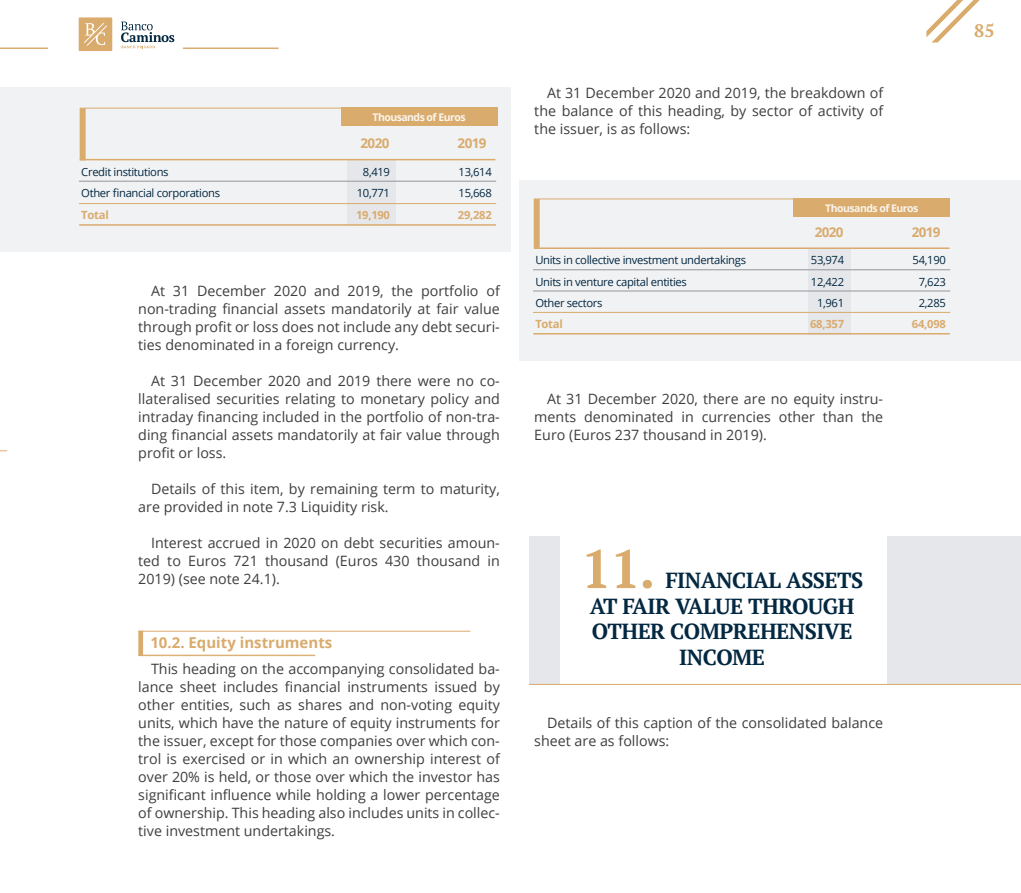
<style>
.page{position:relative;width:1021px;height:893px;background:#fff}
.page>*{position:absolute;margin:0;border:0;box-sizing:border-box;transform-origin:0 0}
.t1{font:700 54px "PT Serif";color:#d9ab6d}
.t2{font:700 21.75px "PT Serif";letter-spacing:-.025em;color:#032841}
.t3{font:700 18px "PT Serif";color:#d9ab6d}
.t4{font:700 15px "Open Sans";color:#d9ab6d}
.t5{font:14.25px/18px "Open Sans";color:#3e3e3f;text-align:justify}
.t6{font:700 13.5px "Open Sans";letter-spacing:-.05em;color:#d9ab6d}
.t7{font:11.25px "Open Sans";letter-spacing:-.03em;color:#032841}
.t8{font:700 11.25px "Open Sans";letter-spacing:-.025em;color:#d9ab6d}
.t9{font:700 10.5px "Open Sans";letter-spacing:-.05em;color:#faf5ed}
</style>
<div class="page">
<svg style="left:926px;top:0;width:54px;height:43px"></svg>
<hr style="left:183px;top:48px;width:95px;height:1px;background:#d9ab6d">
<hr style="left:0;top:48px;width:48px;height:1px;background:#d9ab6d">
<div style="left:79px;top:17px;width:33px;height:34px;background:#d9ab6d"></div>
<svg style="left:84px;top:23px;width:23px;height:23px"></svg>
<svg style="left:121px;top:22px;width:53px;height:26px"></svg>
<hr style="left:0;top:244px;width:1px;height:206px;background:#e5e7ea">
<div style="left:0;top:87px;width:510px;height:165px;background:#f1f2f4"></div>
<div style="left:347px;top:159px;width:49px;height:67px;background:#e5e7ea"></div>
<hr style="left:79px;top:181px;width:417px;height:1px;background:#939598">
<hr style="left:79px;top:203px;width:417px;height:1px;background:#d9ab6d">
<hr style="left:79px;top:224px;width:417px;height:2px;background:#d9ab6d">
<hr style="left:80px;top:159px;width:415px;height:1px;background:#d9ab6d">
<div style="left:340px;top:108px;width:157px;height:18px;background:#d9ab6d"></div>
<hr style="left:80px;top:108px;width:410px;height:1px;background:#d9ab6d">
<svg style="left:80px;top:108px;width:6px;height:51px"></svg>
<hr style="left:138px;top:655px;width:177px;height:1px;background:#ddb279">
<hr style="left:139px;top:631px;width:331px;height:1px;background:#d9ab6d">
<svg style="left:138px;top:631px;width:5px;height:25px"></svg>
<div style="left:519px;top:180px;width:501px;height:180px;background:#f1f2f4"></div>
<div style="left:807px;top:248px;width:43px;height:86px;background:#e5e7ea"></div>
<div style="left:793px;top:199px;width:157px;height:18px;background:#d9ab6d"></div>
<hr style="left:533px;top:270px;width:416px;height:1px;background:#939598">
<hr style="left:533px;top:291px;width:416px;height:1px;background:#939598">
<hr style="left:533px;top:312px;width:416px;height:1px;background:#d9ab6d">
<hr style="left:533px;top:333px;width:416px;height:1px;background:#d9ab6d">
<hr style="left:533px;top:247px;width:416px;height:2px;background:#d9ab6d">
<hr style="left:534px;top:199px;width:409px;height:1px;background:#d9ab6d">
<svg style="left:533px;top:199px;width:6px;height:49px"></svg>
<div style="left:529px;top:536px;width:30px;height:148px;background:#e5e7ea"></div>
<div style="left:886px;top:536px;width:134px;height:148px;background:#e5e7ea"></div>
<hr style="left:529px;top:684px;width:491px;height:1px;background:#d9ab6d">
<p class="t9" style="left:372px;top:110px;width:95px">Thousands of Euros</p>
<p class="t6" style="left:360px;top:134px;width:30px">2020</p>
<p class="t6" style="left:457px;top:134px;width:30px">2019</p>
<p class="t7" style="left:81px;top:164px;width:89px">Credit institutions</p>
<p class="t7" style="left:363px;top:164px;width:29px">8,419</p>
<p class="t7" style="left:458px;top:164px;width:35px">13,614</p>
<p class="t7" style="left:81px;top:185px;width:140px">Other financial corporations</p>
<p class="t7" style="left:357px;top:185px;width:35px">10,771</p>
<p class="t7" style="left:458px;top:185px;width:35px">15,668</p>
<p class="t8" style="left:81px;top:207px;width:29px">Total</p>
<p class="t8" style="left:356px;top:207px;width:35px">19,190</p>
<p class="t8" style="left:458px;top:207px;width:35px">29,282</p>
<p class="t5" style="left:138px;top:282px;width:363px;text-indent:13px">At 31 December 2020 and 2019, the portfolio of non-trading financial assets mandatorily at fair value through profit or loss does not include any debt securi&shy;ties denominated in a foreign currency.</p>
<p class="t5" style="left:138px;top:372px;width:363px;text-indent:13px">At 31 December 2020 and 2019 there were no co&shy;llateralised securities relating to monetary policy and intraday financing included in the portfolio of non-tra&shy;ding financial assets mandatorily at fair value through profit or loss.</p>
<p class="t5" style="left:138px;top:479px;width:363px;text-indent:13px">Details of this item, by remaining term to maturity, are provided in note 7.3 Liquidity risk.</p>
<p class="t5" style="left:138px;top:533px;width:363px;text-indent:13px">Interest accrued in 2020 on debt securities amoun&shy;ted to Euros 721 thousand (Euros 430 thousand in 2019) (see note 24.1).</p>
<p class="t4" style="left:150px;top:632px;width:183px">10.2. Equity instruments</p>
<p class="t5" style="left:138px;top:659px;width:363px;text-indent:13px">This heading on the accompanying consolidated ba&shy;lance sheet includes financial instruments issued by other entities, such as shares and non-voting equity units, which have the nature of equity instruments for the issuer, except for those companies over which con&shy;trol is exercised or in which an ownership interest of over 20% is held, or those over which the investor has significant influence while holding a lower percentage of ownership. This heading also includes units in collec&shy;tive investment undertakings.</p>
<p class="t5" style="left:534px;top:84px;width:350px;text-indent:13px">At 31 December 2020 and 2019, the breakdown of the balance of this heading, by sector of activity of the issuer, is as follows:</p>
<p class="t9" style="left:825px;top:201px;width:95px">Thousands of Euros</p>
<p class="t6" style="left:814px;top:223px;width:30px">2020</p>
<p class="t6" style="left:911px;top:223px;width:30px">2019</p>
<p class="t7" style="left:535px;top:252px;width:212px">Units in collective investment undertakings</p>
<p class="t7" style="left:810px;top:252px;width:35px">53,974</p>
<p class="t7" style="left:912px;top:252px;width:35px">54,190</p>
<p class="t7" style="left:535px;top:274px;width:153px">Units in venture capital entities</p>
<p class="t7" style="left:810px;top:274px;width:35px">12,422</p>
<p class="t7" style="left:918px;top:274px;width:29px">7,623</p>
<p class="t7" style="left:535px;top:295px;width:69px">Other sectors</p>
<p class="t7" style="left:817px;top:295px;width:29px">1,961</p>
<p class="t7" style="left:918px;top:295px;width:29px">2,285</p>
<p class="t8" style="left:535px;top:316px;width:29px">Total</p>
<p class="t8" style="left:810px;top:316px;width:35px">68,357</p>
<p class="t8" style="left:911px;top:316px;width:35px">64,098</p>
<p class="t5" style="left:534px;top:390px;width:350px;text-indent:13px">At 31 December 2020, there are no equity instru&shy;ments denominated in currencies other than the Euro (Euros 237 thousand in 2019).</p>
<p class="t3" style="left:974px;top:18px;width:22px">85</p>
<h1 class="t1" style="left:581px;top:534px;width:76px">11.</h1>
<h2 class="t2" style="left:665px;top:566px;width:199px">FINANCIAL ASSETS</h2>
<h2 class="t2" style="left:589px;top:592px;width:266px">AT FAIR VALUE THROUGH</h2>
<h2 class="t2" style="left:591px;top:617px;width:262px">OTHER COMPREHENSIVE</h2>
<h2 class="t2" style="left:679px;top:643px;width:87px">INCOME</h2>
<p class="t5" style="left:534px;top:714px;width:350px;text-indent:13px">Details of this caption of the consolidated balance sheet are as follows:</p>
</div>
